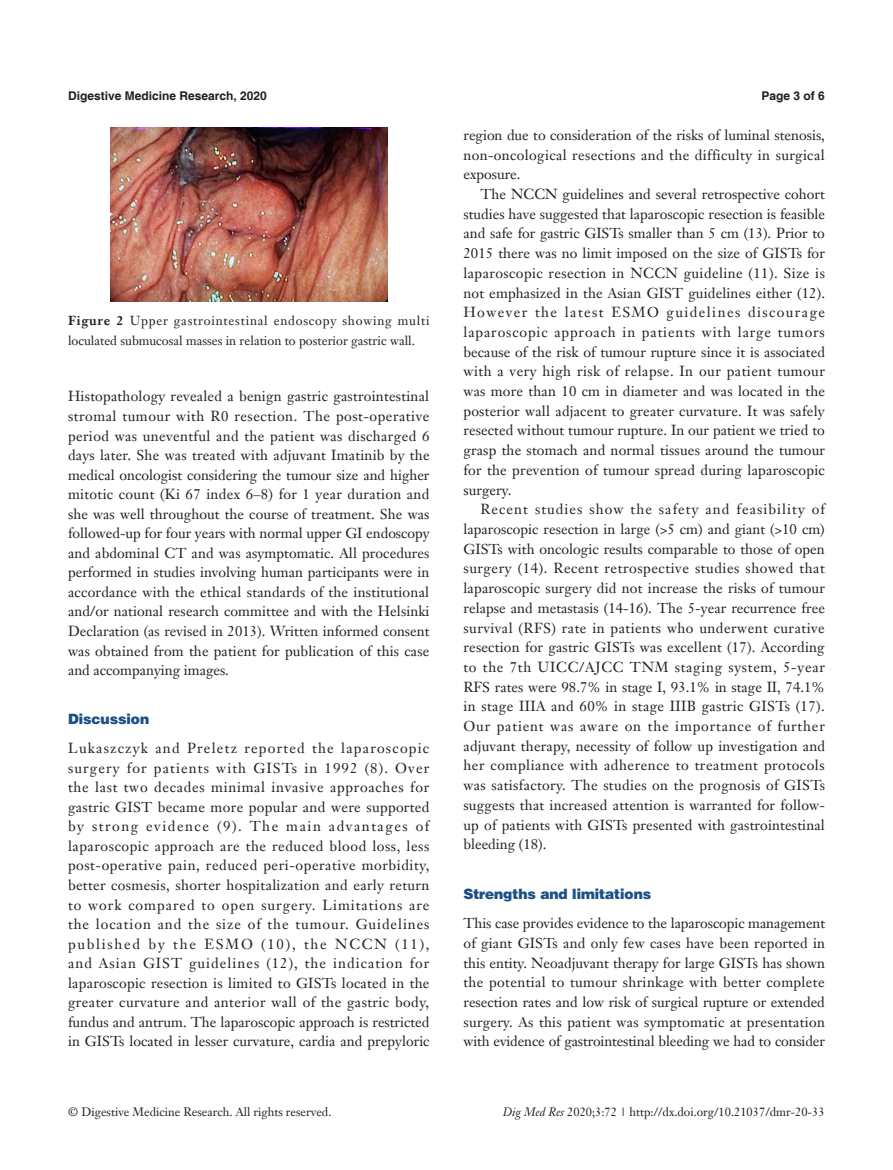
<style>
.page{position:relative;width:893px;height:1170px;background:#fff}
.page>*{position:absolute;margin:0;border:0;box-sizing:border-box;transform-origin:0 0}
.t1{font:14.25px/19.6px "Janson Text LT";letter-spacing:.005em;color:#231f20;text-align:justify}
.一级标题-6_5{font:900 14.25px "Helvetica";color:#1c5085}
.t2{font:12.75px/19.5px "Janson Text LT";color:#231f20}
.t3{font:12px "Janson Text LT";color:#231f20}
.t4{font:700 12px "Helvetica";color:#231f20}
.s1{font-weight:700}
.s2{font-style:italic}
</style>
<div class="page">
<img style="left:111px;top:128px;width:276px;height:173px">
<p class="t4" style="left:68px;top:88px;width:200px">Digestive Medicine Research, 2020</p>
<p class="t4" style="left:762px;top:88px;width:65px">Page 3 of 6</p>
<p class="t2" style="left:68px;top:311px;width:363px"><span class="s1">Figure 2</span> Upper gastrointestinal endoscopy showing multi loculated submucosal masses in relation to posterior gastric wall.</p>
<p class="t1" style="left:68px;top:386px;width:363px">Histopathology revealed a benign gastric gastrointestinal stromal tumour with R0 resection. The post-operative period was uneventful and the patient was discharged 6 days later. She was treated with adjuvant Imatinib by the medical oncologist considering the tumour size and higher mitotic count (Ki 67 index 6–8) for 1 year duration and she was well throughout the course of treatment. She was followed-up for four years with normal upper GI endoscopy and abdominal CT and was asymptomatic. All procedures performed in studies involving human participants were in accordance with the ethical standards of the institutional and/or national research committee and with the Helsinki Declaration (as revised in 2013). Written informed consent was obtained from the patient for publication of this case and accompanying images.</p>
<p class="一级标题-6_5" style="left:68px;top:709px;width:83px">Discussion</p>
<p class="t1" style="left:68px;top:738px;width:363px">Lukaszczyk and Preletz reported the laparoscopic surgery for patients with GISTs in 1992 (8). Over the last two decades minimal invasive approaches for gastric GIST became more popular and were supported by strong evidence (9). The main advantages of laparoscopic approach are the reduced blood loss, less post-operative pain, reduced peri-operative morbidity, better cosmesis, shorter hospitalization and early return to work compared to open surgery. Limitations are the location and the size of the tumour. Guidelines published by the ESMO (10), the NCCN (11), and Asian GIST guidelines (12), the indication for laparoscopic resection is limited to GISTs located in the greater curvature and anterior wall of the gastric body, fundus and antrum. The laparoscopic approach is restricted in GISTs located in lesser curvature, cardia and prepyloric</p>
<p class="t1" style="left:463px;top:125px;width:363px">region due to consideration of the risks of luminal stenosis, non-oncological resections and the difficulty in surgical exposure.</p>
<p class="t1" style="left:463px;top:184px;width:363px;text-indent:17px">The NCCN guidelines and several retrospective cohort studies have suggested that laparoscopic resection is feasible and safe for gastric GISTs smaller than 5 cm (13). Prior to 2015 there was no limit imposed on the size of GISTs for laparoscopic resection in NCCN guideline (11). Size is not emphasized in the Asian GIST guidelines either (12).<br>However the latest ESMO guidelines discourage laparoscopic approach in patients with large tumors because of the risk of tumour rupture since it is associated with a very high risk of relapse. In our patient tumour was more than 10 cm in diameter and was located in the posterior wall adjacent to greater curvature. It was safely resected without tumour rupture. In our patient we tried to grasp the stomach and normal tissues around the tumour for the prevention of tumour spread during laparoscopic surgery.</p>
<p class="t1" style="left:463px;top:499px;width:363px;text-indent:17px">Recent studies show the safety and feasibility of laparoscopic resection in large (&gt;5 cm) and giant (&gt;10 cm)<br>GISTs with oncologic results comparable to those of open surgery (14). Recent retrospective studies showed that laparoscopic surgery did not increase the risks of tumour relapse and metastasis (14-16). The 5-year recurrence free survival (RFS) rate in patients who underwent curative resection for gastric GISTs was excellent (17). According to the 7th UICC/AJCC TNM staging system, 5-year RFS rates were 98.7% in stage I, 93.1% in stage II, 74.1% in stage IIIA and 60% in stage IIIB gastric GISTs (17).<br>Our patient was aware on the importance of further adjuvant therapy, necessity of follow up investigation and her compliance with adherence to treatment protocols was satisfactory. The studies on the prognosis of GISTs suggests that increased attention is warranted for follow&shy;up of patients with GISTs presented with gastrointestinal bleeding (18).</p>
<p class="一级标题-6_5" style="left:463px;top:884px;width:189px">Strengths and limitations</p>
<p class="t1" style="left:463px;top:913px;width:363px">This case provides evidence to the laparoscopic management of giant GISTs and only few cases have been reported in this entity. Neoadjuvant therapy for large GISTs has shown the potential to tumour shrinkage with better complete resection rates and low risk of surgical rupture or extended surgery. As this patient was symptomatic at presentation with evidence of gastrointestinal bleeding we had to consider</p>
<p class="t3" style="left:68px;top:1104px;width:265px">© Digestive Medicine Research. All rights reserved.</p>
<p class="t3" style="left:503px;top:1104px;width:323px"><span class="s2">Dig Med Res</span> 2020;3:72 | http://dx.doi.org/10.21037/dmr-20-33</p>
</div>
